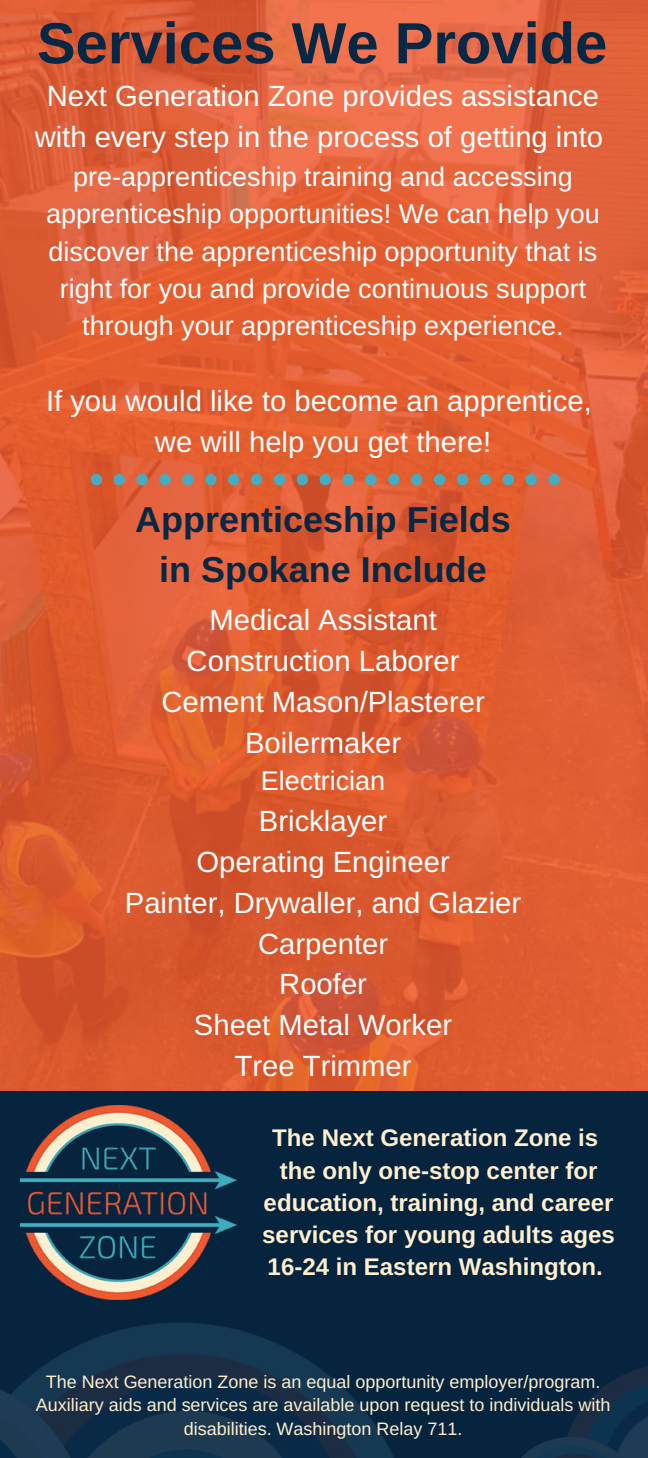
<style>
.page{position:relative;width:648px;height:1458px;background:#fff}
.page>*{position:absolute;margin:0;border:0;box-sizing:border-box;transform-origin:0 0}
.t1{font:700 58.05px "Arimo";color:#072845}
.t2{font:700 36px/49.3px "Arimo";color:#072845;text-align:center}
.t3{font:29.25px/40.7px "Arimo";color:#fff;text-align:center}
.t4{font:27px/37.4px "Arimo";color:#fff;text-align:center}
.t5{font:700 24.07px/32.2px "Arimo";color:#ffefcf;text-align:center}
.t6{font:18px/23.6px "Arimo";color:#ffefcf;text-align:center}
</style>
<div class="page">
<img style="left:0;top:0;width:648px;height:1091px">
<img style="left:0;top:1091px;width:648px;height:367px">
<img style="left:20px;top:1105px;width:216px;height:194px">
<svg style="left:91px;top:474px;width:11px;height:11px"></svg>
<svg style="left:114px;top:474px;width:11px;height:11px"></svg>
<svg style="left:136px;top:474px;width:12px;height:11px"></svg>
<svg style="left:159px;top:474px;width:12px;height:11px"></svg>
<svg style="left:182px;top:474px;width:12px;height:11px"></svg>
<svg style="left:205px;top:474px;width:12px;height:11px"></svg>
<svg style="left:228px;top:474px;width:11px;height:11px"></svg>
<svg style="left:251px;top:474px;width:11px;height:11px"></svg>
<svg style="left:274px;top:474px;width:11px;height:11px"></svg>
<svg style="left:297px;top:474px;width:11px;height:11px"></svg>
<svg style="left:320px;top:474px;width:11px;height:11px"></svg>
<svg style="left:342px;top:474px;width:12px;height:11px"></svg>
<svg style="left:365px;top:474px;width:12px;height:11px"></svg>
<svg style="left:388px;top:474px;width:12px;height:11px"></svg>
<svg style="left:411px;top:474px;width:12px;height:11px"></svg>
<svg style="left:434px;top:474px;width:11px;height:11px"></svg>
<svg style="left:457px;top:474px;width:11px;height:11px"></svg>
<svg style="left:480px;top:474px;width:11px;height:11px"></svg>
<svg style="left:503px;top:474px;width:11px;height:11px"></svg>
<svg style="left:526px;top:474px;width:11px;height:11px"></svg>
<svg style="left:548px;top:474px;width:12px;height:11px"></svg>
<h1 class="t1" style="left:37px;top:11px;width:572px">Services We Provide</h1>
<p class="t3" style="left:35px;top:75px;width:570px">Next Generation Zone provides assistance with every step in the process of getting into</p>
<p class="t4" style="left:46px;top:158px;width:555px">pre-apprenticeship training and accessing apprenticeship opportunities! We can help you discover the apprenticeship opportunity that is right for you and provide continuous support through your apprenticeship experience.</p>
<p class="t3" style="left:46px;top:381px;width:547px">If you would like to become an apprentice, we will help you get there!</p>
<p class="t2" style="left:135px;top:495px;width:377px">Apprenticeship Fields in Spokane Include</p>
<p class="t3" style="left:161px;top:600px;width:325px">Medical Assistant<br>Construction Laborer<br>Cement Mason/Plasterer<br>Boilermaker</p>
<p class="t4" style="left:261px;top:762px;width:126px">Electrician</p>
<p class="t3" style="left:125px;top:801px;width:398px">Bricklayer<br>Operating Engineer<br>Painter, Drywaller, and Glazier<br>Carpenter<br>Roofer<br>Sheet Metal Worker<br>Tree Trimmer</p>
<p class="t5" style="left:262px;top:1122px;width:354px">The Next Generation Zone is the only one-stop center for education, training, and career services for young adults ages<br>16-24 in Eastern Washington.</p>
<p class="t6" style="left:36px;top:1370px;width:576px">The Next Generation Zone is an equal opportunity employer/program.<br>Auxiliary aids and services are available upon request to individuals with disabilities. Washington Relay 711.</p>
</div>
